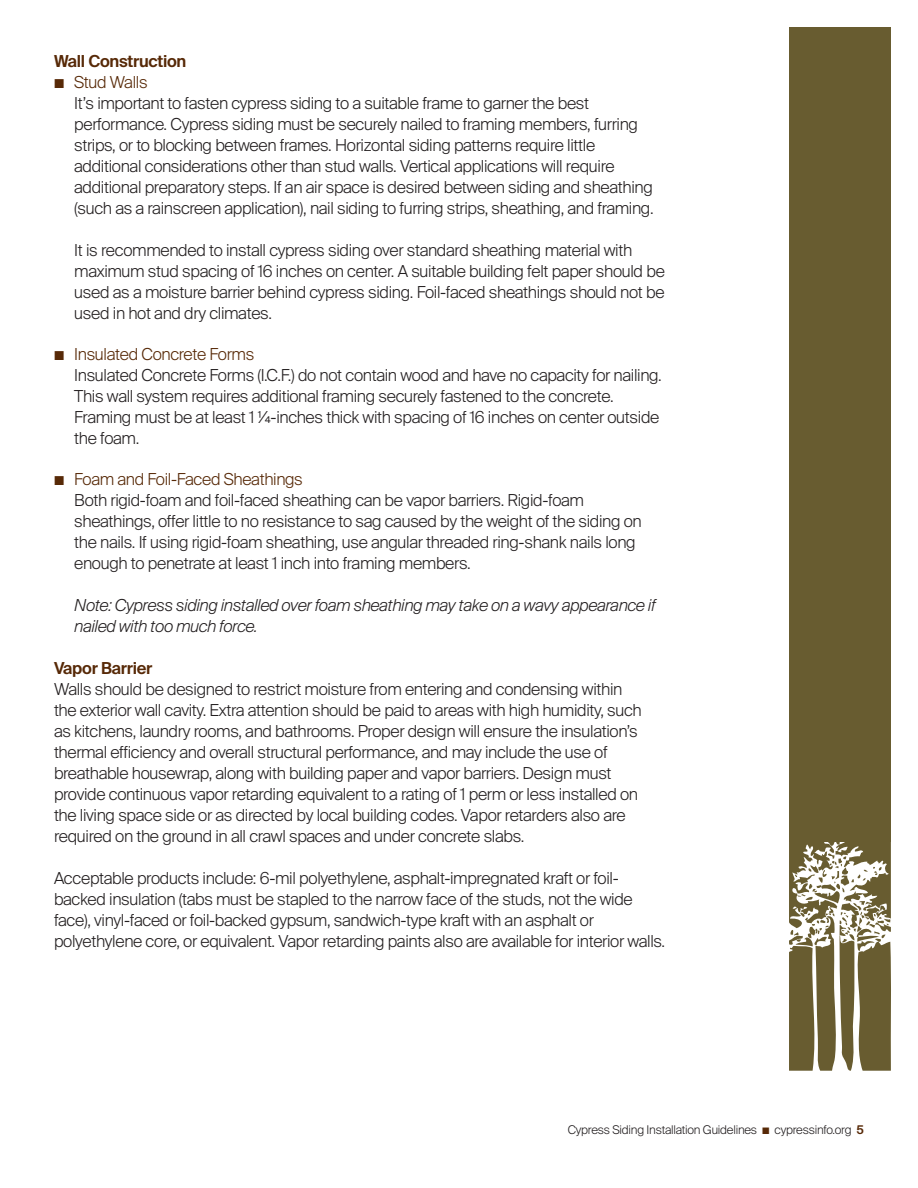
<style>
.page{position:relative;width:918px;height:1188px;background:#fff}
.page>*{position:absolute;margin:0;border:0;box-sizing:border-box;transform-origin:0 0}
.t1{font:300 16.5px/21px "Suisse Intl";letter-spacing:-.02em;color:#231f20}
.t2{font:italic 300 16.5px/21px "Suisse Intl";letter-spacing:-.02em;color:#231f20}
.t3{font:300 16.5px "Suisse Intl";letter-spacing:-.02em;color:#572907}
.t4{font:600 16.5px "Suisse Intl";letter-spacing:-.02em;color:#572907}
.t5{font:300 12px "Suisse Intl";letter-spacing:-.02em;color:#231f20}
.s1{color:#572907}
.s2{font-weight:600;color:#572907}
</style>
<div class="page">
<svg style="left:789px;top:841px;width:102px;height:230px"></svg>
<div style="left:789px;top:27px;width:102px;height:814px;background:#685c30"></div>
<p class="t4" style="left:54px;top:51px;width:134px">Wall Construction</p>
<p class="t3" style="left:54px;top:72px;width:95px">■ Stud Walls</p>
<p class="t1" style="left:74px;top:93px;width:581px">It’s important to fasten cypress siding to a suitable frame to garner the best performance. Cypress siding must be securely nailed to framing members, furring strips, or to blocking between frames. Horizontal siding patterns require little additional considerations other than stud walls. Vertical applications will require additional preparatory steps. If an air space is desired between siding and sheathing (such as a rainscreen application), nail siding to furring strips, sheathing, and framing.</p>
<p class="t1" style="left:74px;top:240px;width:592px">It is recommended to install cypress siding over standard sheathing material with maximum stud spacing of 16 inches on center. A suitable building felt paper should be used as a moisture barrier behind cypress siding. Foil-faced sheathings should not be used in hot and dry climates.</p>
<p class="t3" style="left:54px;top:345px;width:202px">■ Insulated Concrete Forms</p>
<p class="t1" style="left:74px;top:365px;width:589px">Insulated Concrete Forms (I.C.F.) do not contain wood and have no capacity for nailing.<br>This wall system requires additional framing securely fastened to the concrete.<br>Framing must be at least 1 ¼-inches thick with spacing of 16 inches on center outside the foam.</p>
<p class="t3" style="left:54px;top:470px;width:250px">■ Foam and Foil-Faced Sheathings</p>
<p class="t1" style="left:74px;top:490px;width:569px">Both rigid-foam and foil-faced sheathing can be vapor barriers. Rigid-foam sheathings, offer little to no resistance to sag caused by the weight of the siding on the nails. If using rigid-foam sheathing, use angular threaded ring-shank nails long enough to penetrate at least 1 inch into framing members.</p>
<p class="t2" style="left:74px;top:595px;width:583px">Note: Cypress siding installed over foam sheathing may take on a wavy appearance if nailed with too much force.</p>
<p class="t4" style="left:54px;top:659px;width:100px">Vapor Barrier</p>
<p class="t1" style="left:54px;top:679px;width:589px">Walls should be designed to restrict moisture from entering and condensing within the exterior wall cavity. Extra attention should be paid to areas with high humidity, such as kitchens, laundry rooms, and bathrooms. Proper design will ensure the insulation’s thermal efficiency and overall structural performance, and may include the use of breathable housewrap, along with building paper and vapor barriers. Design must provide continuous vapor retarding equivalent to a rating of 1 perm or less installed on the living space side or as directed by local building codes. Vapor retarders also are required on the ground in all crawl spaces and under concrete slabs.</p>
<p class="t1" style="left:54px;top:868px;width:613px">Acceptable products include: 6-mil polyethylene, asphalt-impregnated kraft or foil&shy;backed insulation (tabs must be stapled to the narrow face of the studs, not the wide face), vinyl-faced or foil-backed gypsum, sandwich-type kraft with an asphalt or polyethylene core, or equivalent. Vapor retarding paints also are available for interior walls.</p>
<p class="t5" style="left:568px;top:1123px;width:298px">Cypress Siding Installation Guidelines <span class="s1">■</span> cypressinfo.org <span class="s2">5</span></p>
</div>
